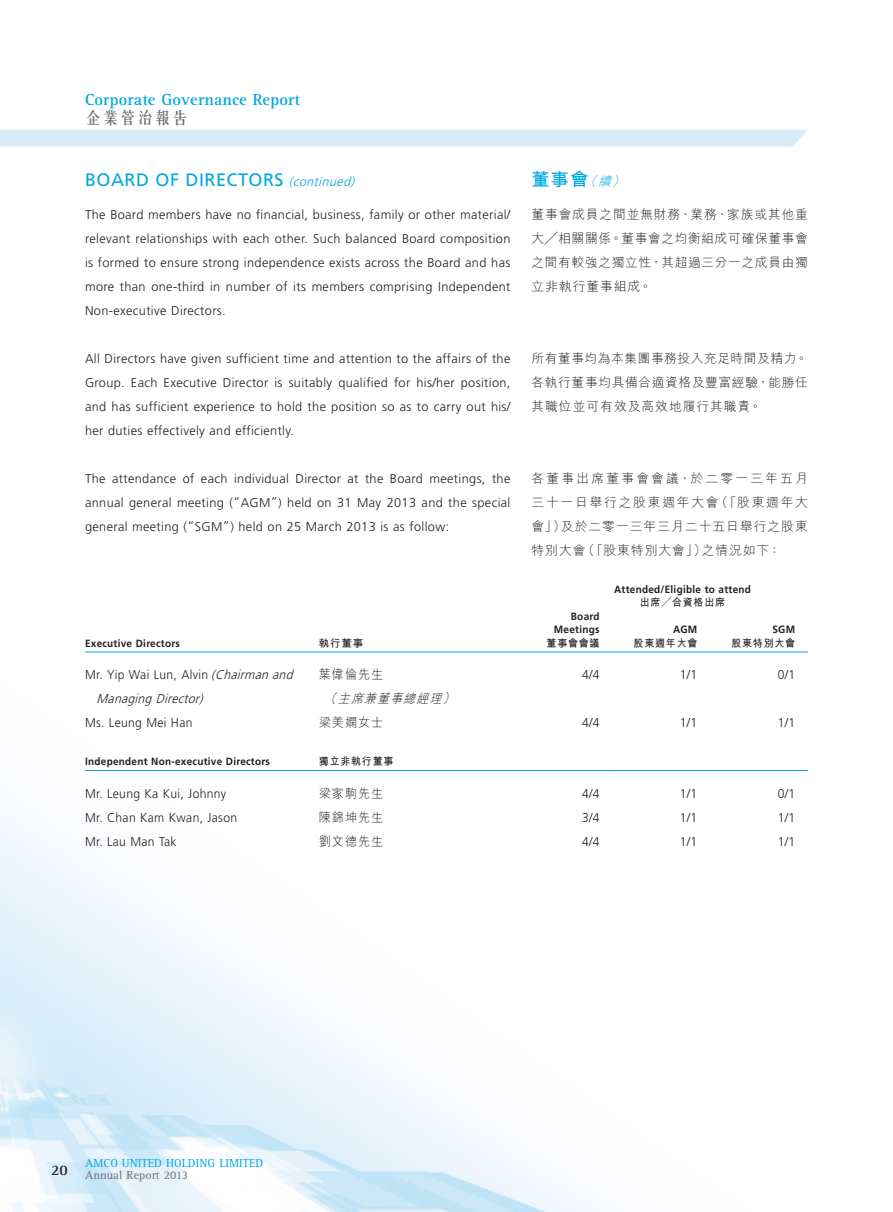
<style>
.page{position:relative;width:893px;height:1212px;background:#fff}
.page>*{position:absolute;margin:0;border:0;box-sizing:border-box;transform-origin:0 0}
.Heading_1{font:18px "Frutiger LT Std";letter-spacing:.03em;color:#00a8e2}
.C_Heading_1{font:700 18px "M Hei HK";color:#00a8e2}
.t1{font:700 16.5px "Rotis Serif Std";letter-spacing:.005em;color:#00a8e2}
.t2{font:500 16.5px "C Song 3 HK";letter-spacing:.055em;color:#6c6d70}
.t3{font:700 15px "Rotis Serif Std";color:#231f20}
.Body_Text{font:300 12.75px/24px "Frutiger LT Std";letter-spacing:.03em;color:#231f20;text-align:justify}
.C_Body_Text{font:300 12.75px/24px "M Hei HK";letter-spacing:.08em;color:#231f20;text-align:justify}
.Body_Text-2{font:300 12.75px "Frutiger LT Std";letter-spacing:.03em;color:#231f20;scale:.95 1}
.Body_Text-3{font:italic 300 12.75px/24px "Frutiger LT Std";color:#231f20;scale:.95 1}
.C_Body_Text-2{font:300 12.75px "M Hei HK";letter-spacing:.08em;color:#231f20;scale:.95 1}
.C_Body_Text-3{font:italic 300 12.75px/24px "M Hei HK";color:#231f20;scale:.95 1}
.t4{font:12px "Rotis Serif Std";letter-spacing:.005em;color:#00a8e2}
.t5{font:12px "Rotis Serif Std";letter-spacing:.005em;color:#6c6d70}
.Body_Text-4{font:700 10.5px "Frutiger LT Std";letter-spacing:.03em;color:#231f20;scale:.95 1}
.Body_Text-5{font:700 10.5px "M Hei HK";letter-spacing:.08em;color:#231f20;scale:.95 1}
.C_Body_Text-4{font:700 10.5px "M Hei HK";letter-spacing:.08em;color:#231f20;scale:.95 1}
.C_Body_Text-5{font:700 10.5px "M Hei HK";letter-spacing:.08em;color:#231f20}
.s1{font-weight:300;font-style:italic;font-size:12.75px}
.s2{font-style:normal}
</style>
<div class="page">
<img style="left:0;top:651px;width:808px;height:561px">
<div style="left:0;top:130px;width:808px;height:17px;background:#d7edfa"></div>
<hr style="left:85px;top:652px;width:234px;height:1px;background:#00a8e2">
<hr style="left:319px;top:652px;width:195px;height:1px;background:#00a8e2">
<hr style="left:514px;top:652px;width:98px;height:1px;background:#00a8e2">
<hr style="left:612px;top:652px;width:98px;height:1px;background:#00a8e2">
<hr style="left:710px;top:652px;width:98px;height:1px;background:#00a8e2">
<hr style="left:85px;top:770px;width:234px;height:1px;background:#00a8e2">
<hr style="left:319px;top:770px;width:195px;height:1px;background:#00a8e2">
<hr style="left:514px;top:770px;width:98px;height:1px;background:#00a8e2">
<hr style="left:612px;top:770px;width:98px;height:1px;background:#00a8e2">
<hr style="left:710px;top:770px;width:98px;height:1px;background:#00a8e2">
<p class="t1" style="left:85px;top:90px;width:216px">Corporate Governance Report</p>
<p class="t2" style="left:85px;top:110px;width:105px">企業管治報告</p>
<p class="Heading_1" style="left:85px;top:169px;width:274px">BOARD OF DIRECTORS <span class="s1">(continued)</span></p>
<p class="Body_Text" style="left:85px;top:202px;width:428px">The Board members have no financial, business, family or other material/ relevant relationships with each other. Such balanced Board composition is formed to ensure strong independence exists across the Board and has more than one-third in number of its members comprising Independent Non-executive Directors.</p>
<p class="Body_Text" style="left:85px;top:346px;width:428px">All Directors have given sufficient time and attention to the affairs of the Group. Each Executive Director is suitably qualified for his/her position, and has sufficient experience to hold the position so as to carry out his/ her duties effectively and efficiently.</p>
<p class="Body_Text" style="left:85px;top:466px;width:427px">The attendance of each individual Director at the Board meetings, the annual general meeting (“AGM”) held on 31 May 2013 and the special general meeting (“SGM”) held on 25 March 2013 is as follow:</p>
<p class="C_Heading_1" style="left:531px;top:166px;width:98px">董事會<span class="s1">（續）</span></p>
<p class="C_Body_Text" style="left:531px;top:202px;width:278px">董事會成員之間並無財務、業務、家族或其他重大╱相關關係。董事會之均衡組成可確保董事會之間有較強之獨立性，其超過三分一之成員由獨立非執行董事組成。</p>
<p class="C_Body_Text" style="left:531px;top:346px;width:278px">所有董事均為本集團事務投入充足時間及精力。各執行董事均具備合適資格及豐富經驗，能勝任其職位並可有效及高效地履行其職責。</p>
<p class="C_Body_Text" style="left:531px;top:466px;width:278px">各董事出席董事會會議、於二零一三年五月三十一日舉行之股東週年大會（「股東週年大會」）及於二零一三年三月二十五日舉行之股東特別大會（「股東特別大會」）之情況如下：</p>
<p class="Body_Text-4" style="left:614px;top:583px;width:146px">Attended/Eligible to attend</p>
<p class="Body_Text-5" style="left:640px;top:594px;width:91px">出席╱合資格出席</p>
<p class="Body_Text-4" style="left:571px;top:610px;width:32px">Board</p>
<p class="Body_Text-4" style="left:554px;top:623px;width:50px">Meetings</p>
<p class="Body_Text-4" style="left:673px;top:623px;width:27px">AGM</p>
<p class="Body_Text-4" style="left:772px;top:623px;width:25px">SGM</p>
<p class="Body_Text-4" style="left:85px;top:637px;width:101px">Executive Directors</p>
<p class="C_Body_Text-5" style="left:319px;top:635px;width:46px">執行董事</p>
<p class="Body_Text-5" style="left:547px;top:635px;width:57px">董事會會議</p>
<p class="Body_Text-5" style="left:634px;top:635px;width:69px">股東週年大會</p>
<p class="Body_Text-5" style="left:731px;top:635px;width:69px">股東特別大會</p>
<p class="Body_Text-3" style="left:96px;top:663px;width:212px;text-indent:-11px"><span class="s2">Mr. Yip Wai Lun, Alvin</span> (Chairmanand<br>Managing Director)</p>
<p class="C_Body_Text-3" style="left:324px;top:662px;width:142px;text-indent:-5px"><span class="s2">葉偉倫先生<br></span>（主席兼董事總經理）</p>
<p class="Body_Text-2" style="left:582px;top:668px;width:20px">4/4</p>
<p class="Body_Text-2" style="left:680px;top:668px;width:20px">1/1</p>
<p class="Body_Text-2" style="left:778px;top:668px;width:20px">0/1</p>
<p class="Body_Text-2" style="left:85px;top:716px;width:115px">Ms. Leung Mei Han</p>
<p class="C_Body_Text-2" style="left:319px;top:716px;width:69px">梁美嫻女士</p>
<p class="Body_Text-2" style="left:582px;top:716px;width:20px">4/4</p>
<p class="Body_Text-2" style="left:680px;top:716px;width:20px">1/1</p>
<p class="Body_Text-2" style="left:778px;top:716px;width:20px">1/1</p>
<p class="Body_Text-4" style="left:85px;top:755px;width:196px">Independent Non-executive Directors</p>
<p class="C_Body_Text-4" style="left:319px;top:753px;width:80px">獨立非執行董事</p>
<p class="Body_Text-2" style="left:85px;top:786px;width:150px">Mr. Leung Ka Kui, Johnny</p>
<p class="C_Body_Text-2" style="left:319px;top:786px;width:69px">梁家駒先生</p>
<p class="Body_Text-2" style="left:582px;top:786px;width:20px">4/4</p>
<p class="Body_Text-2" style="left:680px;top:786px;width:20px">1/1</p>
<p class="Body_Text-2" style="left:778px;top:786px;width:20px">0/1</p>
<p class="Body_Text-2" style="left:85px;top:810px;width:162px">Mr. Chan Kam Kwan, Jason</p>
<p class="C_Body_Text-2" style="left:319px;top:810px;width:69px">陳錦坤先生</p>
<p class="Body_Text-2" style="left:582px;top:810px;width:20px">3/4</p>
<p class="Body_Text-2" style="left:680px;top:810px;width:20px">1/1</p>
<p class="Body_Text-2" style="left:778px;top:810px;width:20px">1/1</p>
<p class="Body_Text-2" style="left:85px;top:834px;width:98px">Mr. Lau Man Tak</p>
<p class="C_Body_Text-2" style="left:319px;top:834px;width:69px">劉文德先生</p>
<p class="Body_Text-2" style="left:582px;top:834px;width:20px">4/4</p>
<p class="Body_Text-2" style="left:680px;top:834px;width:20px">1/1</p>
<p class="Body_Text-2" style="left:778px;top:834px;width:20px">1/1</p>
<p class="t3" style="left:51px;top:1162px;width:18px">20</p>
<p class="t4" style="left:85px;top:1156px;width:180px">AMCO UNITED HOLDING LIMITED</p>
<p class="t5" style="left:85px;top:1168px;width:105px">Annual Report 2013</p>
</div>
